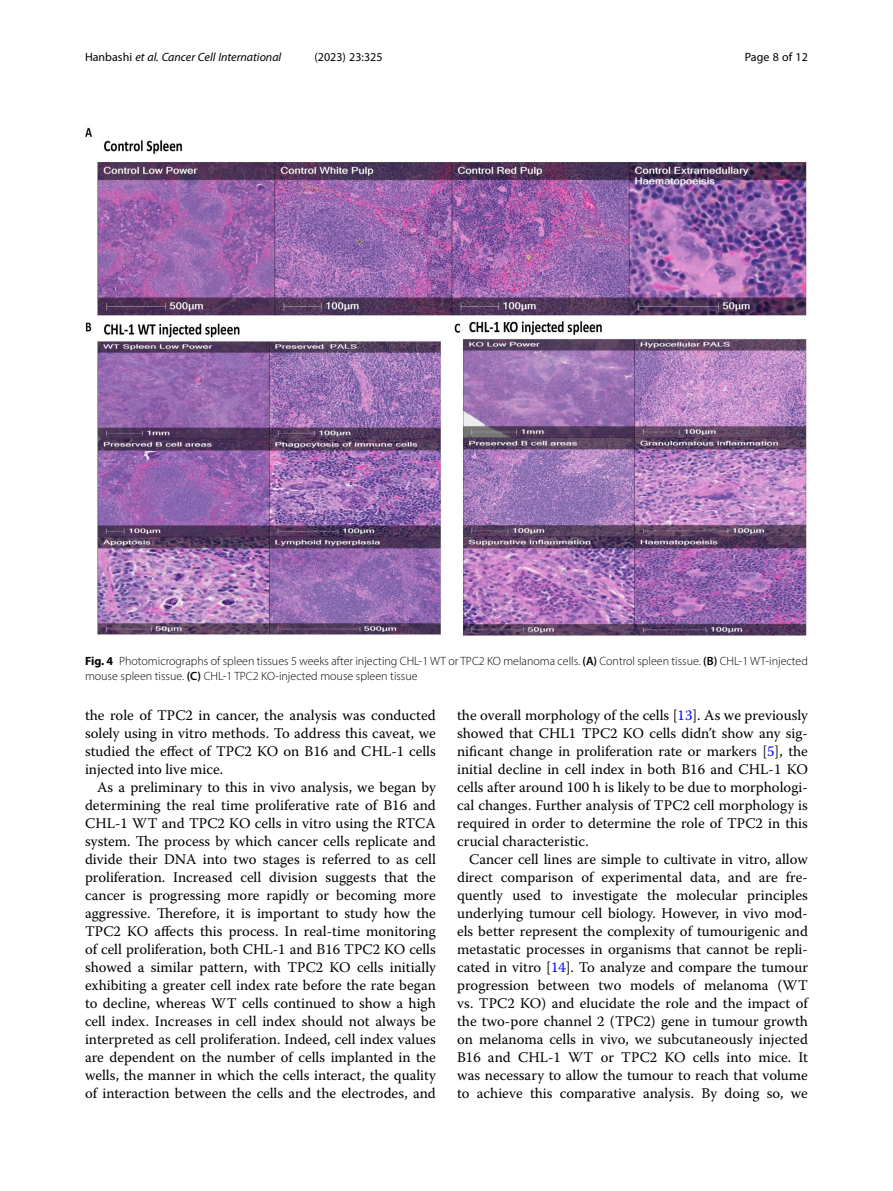
<style>
.page{position:relative;width:893px;height:1191px;background:#fff}
.page>*{position:absolute;margin:0;border:0;box-sizing:border-box;transform-origin:0 0}
.Body_Text_Indent{font:14.7px/18px "Warnock Pro";color:#000;text-align:justify}
.Body_Text{font:14.7px/18px "Warnock Pro";color:#000;text-align:justify}
.Figure_Caption{font:300 12px/15px "Myriad Pro";color:#000}
.t1{font:italic 12px "Myriad Pro";color:#000}
.t2{font:12px "Myriad Pro";color:#000}
.s1{font-style:normal}
.s2{font-weight:700}
.s3{font-weight:600}
.s4{color:#00f}
</style>
<div class="page">
<img style="left:85px;top:127px;width:723px;height:509px">
<p class="t1" style="left:85px;top:50px;width:198px"><span class="s1">Hanbashi</span> et al. Cancer Cell International</p>
<p class="t2" style="left:314px;top:50px;width:70px">(2023) 23:325</p>
<p class="t2" style="left:745px;top:50px;width:65px">Page 8 of 12</p>
<p class="Figure_Caption" style="left:85px;top:653px;width:724px"><span class="s2">Fig. 4</span> Photomicrographs of spleen tissues 5 weeks after injecting CHL-1 WT or TPC2 KO melanoma cells. <span class="s3">(A)</span> Control spleen tissue. <span class="s3">(B)</span> CHL-1 WT-injected mouse spleen tissue. <span class="s3">(C)</span> CHL-1 TPC2 KO-injected mouse spleen tissue</p>
<p class="Body_Text" style="left:85px;top:706px;width:352px">the role of TPC2 in cancer, the analysis was conducted solely using in vitro methods. To address this caveat, we studied the effect of TPC2 KO on B16 and CHL-1 cells injected into live mice.</p>
<p class="Body_Text_Indent" style="left:85px;top:778px;width:352px;text-indent:12px">As a preliminary to this in vivo analysis, we began by determining the real time proliferative rate of B16 and CHL-1 WT and TPC2 KO cells in vitro using the RTCA system. The process by which cancer cells replicate and divide their DNA into two stages is referred to as cell proliferation. Increased cell division suggests that the cancer is progressing more rapidly or becoming more aggressive. Therefore, it is important to study how the TPC2 KO affects this process. In real-time monitoring of cell proliferation, both CHL-1 and B16 TPC2 KO cells showed a similar pattern, with TPC2 KO cells initially exhibiting a greater cell index rate before the rate began to decline, whereas WT cells continued to show a high cell index. Increases in cell index should not always be interpreted as cell proliferation. Indeed, cell index values are dependent on the number of cells implanted in the wells, the manner in which the cells interact, the quality of interaction between the cells and the electrodes, and</p>
<p class="Body_Text_Indent" style="left:457px;top:706px;width:352px">the overall morphology of the cells [<span class="s4">13</span>]. As we previously showed that CHL1 TPC2 KO cells didn’t show any sig&shy;nificant change in proliferation rate or markers [<span class="s4">5</span>], the initial decline in cell index in both B16 and CHL-1 KO cells after around 100 h is likely to be due to morphologi&shy;cal changes. Further analysis of TPC2 cell morphology is required in order to determine the role of TPC2 in this crucial characteristic.</p>
<p class="Body_Text_Indent" style="left:457px;top:850px;width:352px;text-indent:12px">Cancer cell lines are simple to cultivate in vitro, allow direct comparison of experimental data, and are fre&shy;quently used to investigate the molecular principles underlying tumour cell biology. However, in vivo mod&shy;els better represent the complexity of tumourigenic and metastatic processes in organisms that cannot be repli&shy;cated in vitro [<span class="s4">14</span>]. To analyze and compare the tumour progression between two models of melanoma (WT vs. TPC2 KO) and elucidate the role and the impact of the two-pore channel 2 (TPC2) gene in tumour growth on melanoma cells in vivo, we subcutaneously injected B16 and CHL-1 WT or TPC2 KO cells into mice. It was necessary to allow the tumour to reach that volume to achieve this comparative analysis. By doing so, we</p>
</div>
